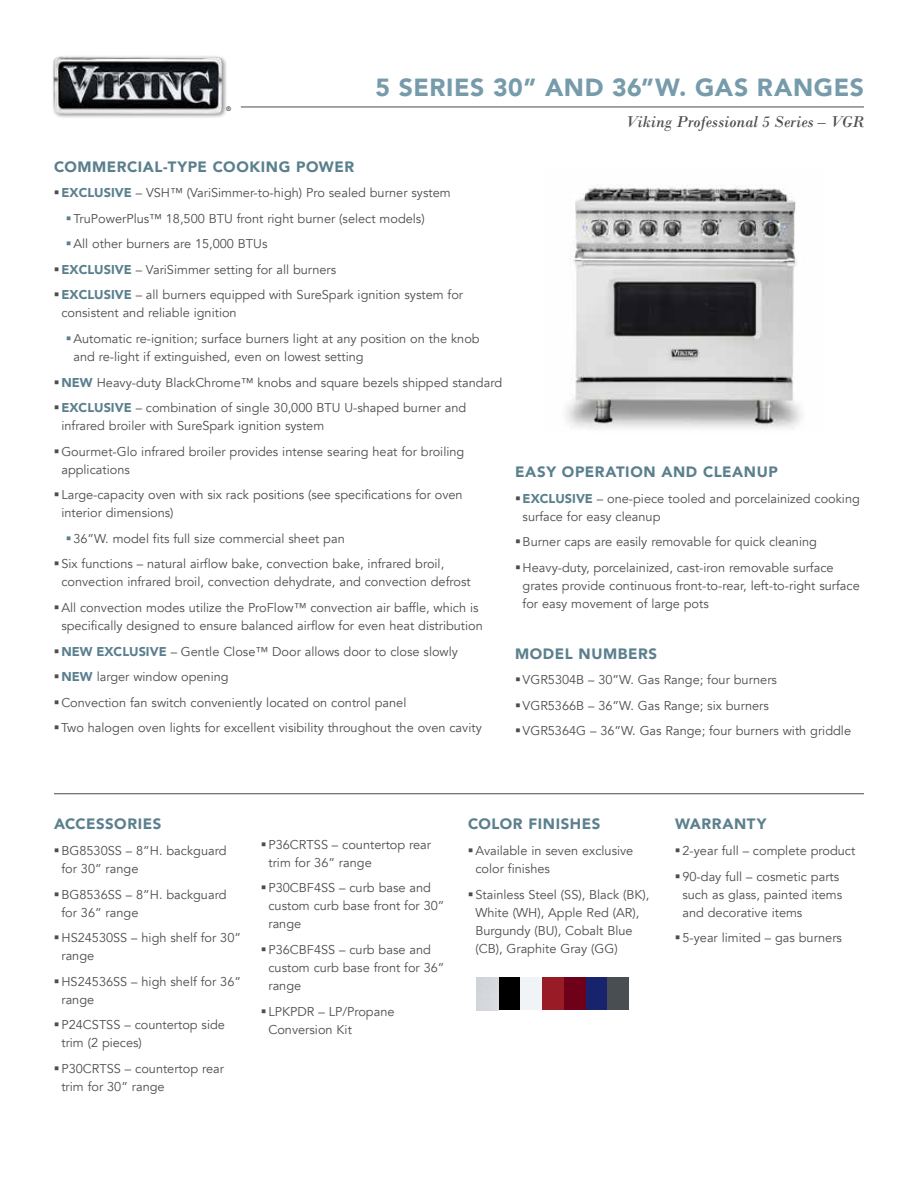
<style>
.page{position:relative;width:918px;height:1188px;background:#fff}
.page>*{position:absolute;margin:0;border:0;box-sizing:border-box;transform-origin:0 0}
.t1{font:900 24.75px "Avenir";letter-spacing:.02em;color:#769bab}
.t2{font:italic 16.5px "Bodoni";color:#4d4d4f}
.t3{font:900 15px "Avenir";letter-spacing:.035em;color:#5a7f8d}
.t4{font:12.75px/18px "Avenir";color:#4d4d4f}
.t5{font:300 6.3px "Avenir";color:#000}
.s1{font-weight:900;color:#5a7f8d}
.s2{color:#5a7f8d}
</style>
<div class="page">
<img style="left:566px;top:184px;width:237px;height:244px">
<hr style="left:54px;top:793px;width:810px;height:1px;background:#4d4d4f">
<div style="left:499px;top:978px;width:21px;height:32px;background:#000"></div>
<div style="left:520px;top:978px;width:22px;height:32px;background:#f1f4f7"></div>
<div style="left:542px;top:978px;width:22px;height:32px;background:#981b26"></div>
<div style="left:564px;top:978px;width:22px;height:32px;background:#6e0119"></div>
<div style="left:586px;top:978px;width:22px;height:32px;background:#18236e"></div>
<div style="left:608px;top:978px;width:21px;height:32px;background:#484e51"></div>
<hr style="left:241px;top:107px;width:623px;height:1px;background:#4d4d4f">
<img style="left:53px;top:56px;width:174px;height:62px">
<p class="t5" style="left:226px;top:105px;width:7px">®</p>
<h1 class="t1" style="left:376px;top:66px;width:490px">5 SERIES 30” AND 36”W. GAS RANGES</h1>
<p class="t2" style="left:625px;top:112px;width:240px">Viking Professional 5 Series – VGR</p>
<p class="t3" style="left:54px;top:154px;width:302px">COMMERCIAL-TYPE COOKING POWER</p>
<p class="t4" style="left:54px;top:184px;width:398px">▪<span class="s1">EXCLUSIVE</span> – VSH™ (VariSimmer-to-high) Pro sealed burner system</p>
<p class="t4" style="left:66px;top:210px;width:360px"><span class="s2">▪</span>TruPowerPlus™ 18,500 BTU front right burner (select models)</p>
<p class="t4" style="left:66px;top:235px;width:203px"><span class="s2">▪</span>All other burners are 15,000 BTUs</p>
<p class="t4" style="left:54px;top:261px;width:284px">▪<span class="s1">EXCLUSIVE</span> – VariSimmer setting for all burners</p>
<p class="t4" style="left:61px;top:286px;width:403px;text-indent:-7px">▪<span class="s1">EXCLUSIVE</span> – all burners equipped with SureSpark ignition system for consistent and reliable ignition</p>
<p class="t4" style="left:73px;top:330px;width:408px;text-indent:-7px"><span class="s2">▪</span>Automatic re-ignition; surface burners light at any position on the knob and re-light if extinguished, even on lowest setting</p>
<p class="t4" style="left:54px;top:373px;width:450px">▪<span class="s1">NEW</span> Heavy-duty BlackChrome™ knobs and square bezels shipped standard</p>
<p class="t4" style="left:61px;top:399px;width:406px;text-indent:-7px">▪<span class="s1">EXCLUSIVE</span> – combination of single 30,000 BTU U-shaped burner and infrared broiler with SureSpark ignition system</p>
<p class="t4" style="left:61px;top:443px;width:404px;text-indent:-7px">▪Gourmet-Glo infrared broiler provides intense searing heat for broiling applications</p>
<p class="t4" style="left:61px;top:486px;width:403px;text-indent:-7px">▪ Large-capacity oven with six rack positions (see specifications for oven interior dimensions)</p>
<p class="t4" style="left:66px;top:530px;width:280px"><span class="s2">▪</span>36”W. model fits full size commercial sheet pan</p>
<p class="t4" style="left:61px;top:555px;width:411px;text-indent:-7px">▪Six functions – natural airflow bake, convection bake, infrared broil, convection infrared broil, convection dehydrate, and convection defrost</p>
<p class="t4" style="left:54px;top:599px;width:431px;text-align:center">▪All convection modes utilize the ProFlow™ convection air baffle, which is specifically designed to ensure balanced airflow for even heat distribution</p>
<p class="t4" style="left:54px;top:642px;width:406px">▪<span class="s1">NEW EXCLUSIVE</span> – Gentle Close™ Door allows door to close slowly</p>
<p class="t4" style="left:54px;top:668px;width:176px">▪<span class="s1">NEW</span> larger window opening</p>
<p class="t4" style="left:54px;top:693px;width:354px">▪Convection fan switch conveniently located on control panel</p>
<p class="t4" style="left:54px;top:719px;width:430px">▪Two halogen oven lights for excellent visibility throughout the oven cavity</p>
<p class="t3" style="left:515px;top:459px;width:264px">EASY OPERATION AND CLEANUP</p>
<p class="t4" style="left:523px;top:490px;width:339px;text-indent:-7px">▪<span class="s1">EXCLUSIVE</span> – one-piece tooled and porcelainized cooking surface for easy cleanup</p>
<p class="t4" style="left:515px;top:533px;width:303px">▪Burner caps are easily removable for quick cleaning</p>
<p class="t4" style="left:523px;top:559px;width:339px;text-indent:-7px">▪Heavy-duty, porcelainized, cast-iron removable surface grates provide continuous front-to-rear, left-to-right surface for easy movement of large pots</p>
<p class="t3" style="left:515px;top:641px;width:144px">MODEL NUMBERS</p>
<p class="t4" style="left:515px;top:671px;width:263px">▪VGR5304B – 30”W. Gas Range; four burners</p>
<p class="t4" style="left:515px;top:697px;width:255px">▪VGR5366B – 36”W. Gas Range; six burners</p>
<p class="t4" style="left:515px;top:722px;width:337px">▪VGR5364G – 36”W. Gas Range; four burners with griddle</p>
<p class="t3" style="left:54px;top:811px;width:109px">ACCESSORIES</p>
<p class="t4" style="left:61px;top:842px;width:167px;text-indent:-7px">▪BG8530SS – 8”H. backguard for 30” range</p>
<p class="t4" style="left:61px;top:885px;width:167px;text-indent:-7px">▪BG8536SS – 8”H. backguard for 36” range</p>
<p class="t4" style="left:61px;top:929px;width:181px;text-indent:-7px">▪HS24530SS – high shelf for 30” range</p>
<p class="t4" style="left:61px;top:973px;width:181px;text-indent:-7px">▪HS24536SS – high shelf for 36” range</p>
<p class="t4" style="left:61px;top:1016px;width:165px;text-indent:-7px">▪P24CSTSS – countertop side trim (2 pieces)</p>
<p class="t4" style="left:61px;top:1060px;width:164px;text-indent:-7px">▪P30CRTSS – countertop rear trim for 30” range</p>
<p class="t4" style="left:268px;top:836px;width:164px;text-indent:-7px">▪P36CRTSS – countertop rear trim for 36” range</p>
<p class="t4" style="left:268px;top:879px;width:178px;text-indent:-7px">▪P30CBF4SS – curb base and custom curb base front for 30” range</p>
<p class="t4" style="left:268px;top:941px;width:178px;text-indent:-7px">▪P36CBF4SS – curb base and custom curb base front for 36” range</p>
<p class="t4" style="left:268px;top:1002px;width:128px;text-indent:-7px">▪ LPKPDR – LP/Propane<br>Conversion Kit</p>
<p class="t3" style="left:468px;top:811px;width:134px">COLOR FINISHES</p>
<p class="t4" style="left:475px;top:842px;width:159px;text-indent:-7px">▪Available in seven exclusive color finishes</p>
<p class="t4" style="left:475px;top:885px;width:175px;text-indent:-7px">▪Stainless Steel (SS), Black (BK),<br>White (WH), Apple Red (AR),<br>Burgundy (BU), Cobalt Blue (CB), Graphite Gray (GG)</p>
<p class="t3" style="left:675px;top:811px;width:93px">WARRANTY</p>
<p class="t4" style="left:675px;top:842px;width:182px">▪2-year full – complete product</p>
<p class="t4" style="left:682px;top:867px;width:161px;text-indent:-7px">▪90-day full – cosmetic parts such as glass, painted items and decorative items</p>
<p class="t4" style="left:675px;top:929px;width:169px">▪5-year limited – gas burners</p>
</div>
